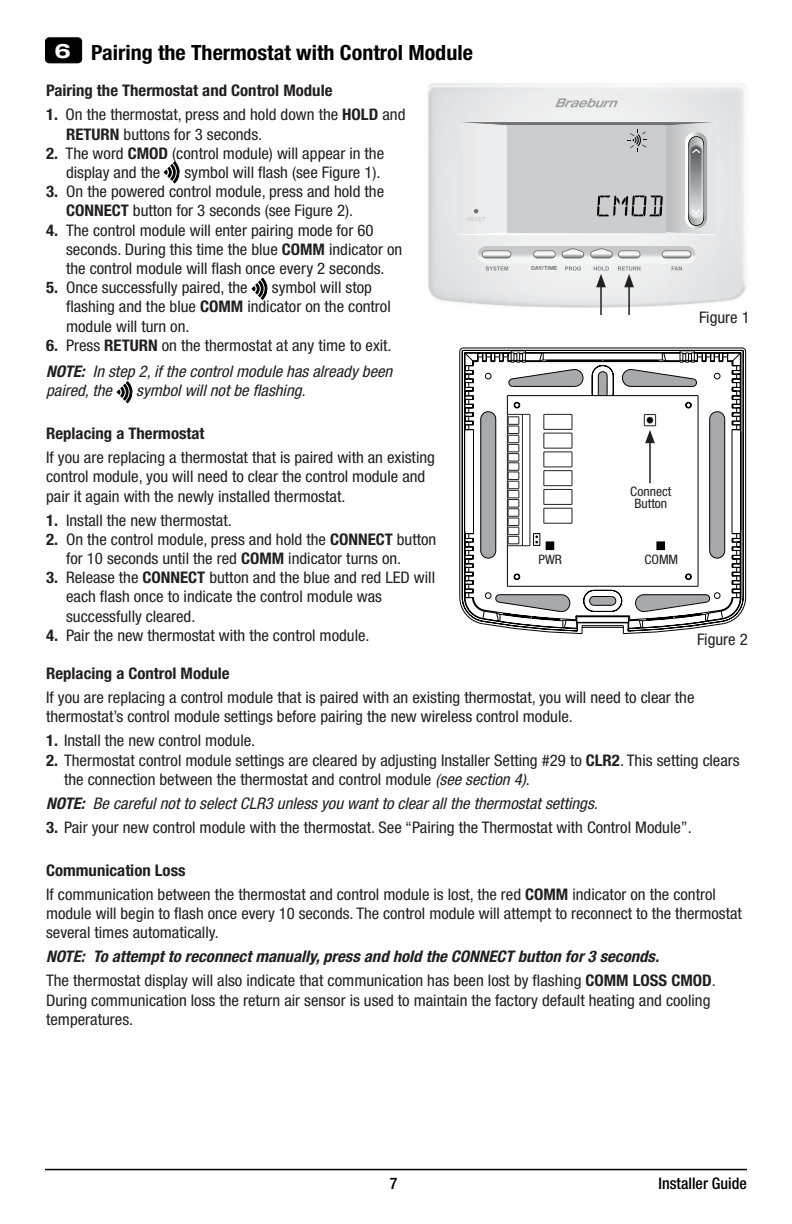
<style>
.page{position:relative;width:792px;height:1224px;background:#fff}
.page>*{position:absolute;margin:0;border:0;box-sizing:border-box;transform-origin:0 0}
.t1{font:700 condensed 21px "Helvetica Neue LT Std";color:#000;scale:1.05 1}
.t2{font:condensed 16px/19.2px "Helvetica Neue LT Std";color:#231f20;scale:1.05 1}
.t3{font:italic condensed 16px/26px "Helvetica Neue LT Std";color:#231f20;scale:1.05 1}
.t4{font:condensed 16px/19.2px "Helvetica Neue LT Std";color:#231f20;scale:1.04 1}
.t5{font:700 condensed 16px "Helvetica Neue LT Std";color:#231f20;scale:1.05 1}
.t6{font:500 condensed 16px "Helvetica Neue LT Std";color:#000}
.t7{font:condensed 13px/12px "Helvetica Neue LT Std";color:#231f20;text-align:center;scale:1.05 1}
.t8{font:700 5.6px "Helvetica Neue LT Std";color:#77787c;scale:.96 1}
.s1{font-stretch:expanded;font-size:20px;color:#fff}
.s2{font-weight:700}
.s3{font-weight:700;font-style:normal}
.s4{font-style:normal}
.s5{font-style:italic}
.s6{font-weight:700;font-style:italic}
</style>
<div class="page">
<img style="left:428px;top:84px;width:318px;height:55px">
<img style="left:428px;top:139px;width:52px;height:165px">
<img style="left:720px;top:139px;width:26px;height:162px">
<img style="left:457px;top:226px;width:50px;height:6px">
<img style="left:457px;top:232px;width:204px;height:3px">
<svg style="left:555px;top:98px;width:63px;height:9px"></svg>
<div style="left:661px;top:116px;width:70px;height:130px;background:#e6e7e8"></div>
<img style="left:666px;top:226px;width:51px;height:9px">
<img style="left:685px;top:226px;width:22px;height:3px">
<div style="left:507px;top:125px;width:159px;height:108px;background:#cbcdce"></div>
<svg style="left:457px;top:122px;width:260px;height:104px"></svg>
<hr style="left:45px;top:1169px;width:702px;height:1px;background:#000">
<div style="left:46px;top:38px;width:36px;height:25px;background:#000;border-radius:4px"></div>
<div style="left:45px;top:37px;width:37px;height:26px;border:1px solid #000;border-radius:4px"></div>
<svg style="left:117px;top:382px;width:16px;height:21px"></svg>
<svg style="left:164px;top:162px;width:16px;height:21px"></svg>
<svg style="left:252px;top:278px;width:16px;height:22px"></svg>
<svg style="left:545px;top:632px;width:38px;height:2px"></svg>
<svg style="left:488px;top:625px;width:229px;height:7px"></svg>
<svg style="left:459px;top:348px;width:287px;height:277px"></svg>
<svg style="left:507px;top:414px;width:66px;height:132px"></svg>
<svg style="left:597px;top:368px;width:129px;height:192px"></svg>
<hr style="left:628px;top:284px;width:2px;height:31px;background:#231f20">
<div style="left:547px;top:542px;width:6px;height:7px;background:#000"></div>
<div style="left:546px;top:541px;width:8px;height:9px;border:2px solid #000"></div>
<div style="left:657px;top:542px;width:7px;height:7px;background:#000"></div>
<div style="left:656px;top:541px;width:9px;height:9px;border:2px solid #000"></div>
<hr style="left:600px;top:284px;width:2px;height:31px;background:#231f20">
<svg style="left:477px;top:246px;width:219px;height:41px"></svg>
<h1 class="t1" style="left:55px;top:40px;width:400px"><span class="s1">6</span> Pairing the Thermostat with Control Module</h1>
<p class="t5" style="left:46px;top:81px;width:274px">Pairing the Thermostat and Control Module</p>
<p class="t2" style="left:66px;top:105px;width:325px;text-indent:-20px"><span class="s2">1.</span> On the thermostat, press and hold down the <span class="s2">HOLD</span> and<br><span class="s2">RETURN</span> buttons for 3 seconds.</p>
<p class="t2" style="left:66px;top:143px;width:304px;text-indent:-20px"><span class="s2">2.</span> The word <span class="s2">CMOD</span> (control module) will appear in the display and the</p>
<p class="t2" style="left:184px;top:163px;width:188px">symbol will flash (see Figure 1).</p>
<p class="t2" style="left:66px;top:182px;width:304px;text-indent:-20px"><span class="s2">3.</span> On the powered control module, press and hold the<br><span class="s2">CONNECT</span> button for 3 seconds (see Figure 2).</p>
<p class="t2" style="left:66px;top:220px;width:322px;text-indent:-20px"><span class="s2">4.</span> The control module will enter pairing mode for 60 seconds. During this time the blue <span class="s2">COMM</span> indicator on the control module will flash once every 2 seconds.</p>
<p class="t2" style="left:46px;top:278px;width:193px"><span class="s2">5.</span> Once successfully paired, the</p>
<p class="t8" style="left:531px;top:265px;width:29px">DAY/TIME</p>
<p class="t2" style="left:66px;top:278px;width:311px;text-indent:206px">symbol will stop flashing and the blue <span class="s2">COMM</span> indicator on the control module will turn on.</p>
<p class="t3" style="left:46px;top:333px;width:331px"><span class="s3">6.</span> <span class="s4">Press</span> <span class="s3">RETURN</span> <span class="s4">on the thermostat at any time to exit.<br></span><span class="s2">NOTE:</span> In step 2, if the control module has already been</p>
<p class="t3" style="left:46px;top:378px;width:64px">paired, the</p>
<p class="t3" style="left:136px;top:378px;width:163px">symbol will not be flashing.</p>
<p class="t5" style="left:46px;top:424px;width:152px">Replacing a Thermostat</p>
<p class="t2" style="left:46px;top:448px;width:372px">If you are replacing a thermostat that is paired with an existing control module, you will need to clear the control module and pair it again with the newly installed thermostat.</p>
<p class="t2" style="left:46px;top:510px;width:179px"><span class="s2">1.</span> Install the new thermostat.</p>
<p class="t2" style="left:66px;top:529px;width:354px;text-indent:-20px"><span class="s2">2.</span> On the control module, press and hold the <span class="s2">CONNECT</span> button for 10 seconds until the red <span class="s2">COMM</span> indicator turns on.</p>
<p class="t2" style="left:66px;top:568px;width:353px;text-indent:-20px"><span class="s2">3.</span> Release the <span class="s2">CONNECT</span> button and the blue and red LED will each flash once to indicate the control module was successfully cleared.</p>
<p class="t2" style="left:46px;top:625px;width:310px"><span class="s2">4.</span> Pair the new thermostat with the control module.</p>
<p class="t5" style="left:46px;top:664px;width:176px">Replacing a Control Module</p>
<p class="t2" style="left:46px;top:688px;width:619px">If you are replacing a control module that is paired with an existing thermostat, you will need to clear the thermostat’s control module settings before pairing the new wireless control module.</p>
<p class="t2" style="left:46px;top:731px;width:201px"><span class="s2">1.</span> Install the new control module.</p>
<p class="t2" style="left:64px;top:750px;width:645px;text-indent:-18px"><span class="s2">2.</span> Thermostat control module settings are cleared by adjusting Installer Setting #29 to <span class="s2">CLR2</span>. This setting clears the connection between the thermostat and control module <span class="s5">(see section 4)</span>.</p>
<p class="t3" style="left:46px;top:791px;width:527px"><span class="s2">NOTE:</span> Be careful not to select CLR3 unless you want to clear all the thermostat settings.</p>
<p class="t2" style="left:46px;top:817px;width:616px"><span class="s2">3.</span> Pair your new control module with the thermostat. See “Pairing the Thermostat with Control Module”.</p>
<p class="t2" style="left:46px;top:858px;width:639px;line-height:24px"><span class="s2">Communication Loss<br></span>If communication between the thermostat and control module is lost, the red <span class="s2">COMM</span> indicator on the control</p>
<p class="t4" style="left:46px;top:904px;width:671px">module will begin to flash once every 10 seconds. The control module will attempt to reconnect to the thermostat several times automatically.</p>
<p class="t2" style="left:46px;top:945px;width:639px;line-height:24px"><span class="s6">NOTE: To attempt to reconnect manually, press and hold the CONNECT button for 3 seconds.<br></span>The thermostat display will also indicate that communication has been lost by flashing <span class="s2">COMM LOSS CMOD</span>.</p>
<p class="t2" style="left:46px;top:990px;width:634px">During communication loss the return air sensor is used to maintain the factory default heating and cooling temperatures.</p>
<p class="t2" style="left:699px;top:308px;width:50px">Figure 1</p>
<p class="t7" style="left:630px;top:485px;width:41px">Connect<br>Button</p>
<p class="t7" style="left:538px;top:553px;width:24px">PWR</p>
<p class="t7" style="left:644px;top:553px;width:34px">COMM</p>
<p class="t2" style="left:697px;top:630px;width:50px">Figure 2</p>
<p class="t6" style="left:390px;top:1173px;width:9px">7</p>
<p class="t6" style="left:659px;top:1173px;width:90px">Installer Guide</p>
</div>
